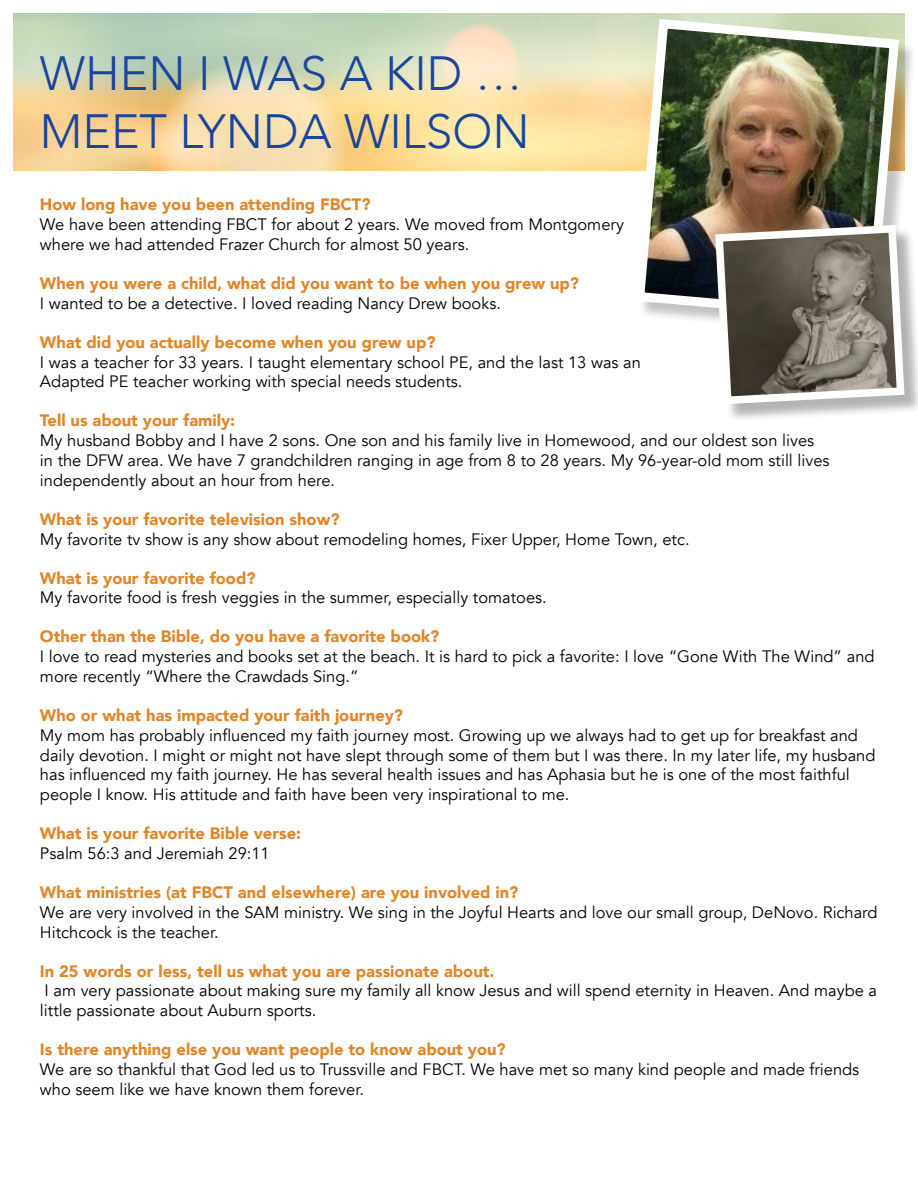
<style>
.page{position:relative;width:918px;height:1188px;background:#fff}
.page>*{position:absolute;margin:0;border:0;box-sizing:border-box;transform-origin:0 0}
.t1{font:300 48px/57.6px "Avenir";color:#19459d}
.t2{font:16.5px/19.8px "Avenir";color:#000}
.t3{font:900 16.5px "Avenir";color:#e18527}
</style>
<div class="page">
<svg style="left:14px;top:14px;width:616px;height:156px;background:#e5daac"></svg>
<div style="left:638px;top:21px;width:279px;height:319px;background:#000;opacity:.24"></div>
<img style="left:630px;top:14px;width:274px;height:313px">
<div style="left:718px;top:227px;width:200px;height:195px;background:#000;opacity:.3"></div>
<svg style="left:711px;top:221px;width:197px;height:187px"></svg>
<h1 class="t1" style="left:40px;top:45px;width:491px">WHEN I WAS A KID …<br>MEET LYNDA WILSON</h1>
<p class="t3" style="left:40px;top:191px;width:332px">How long have you been attending FBCT?</p>
<p class="t2" style="left:40px;top:215px;width:586px">We have been attending FBCT for about 2 years. We moved from Montgomery where we had attended Frazer Church for almost 50 years.</p>
<p class="t3" style="left:40px;top:269px;width:541px">When you were a child, what did you want to be when you grew up?</p>
<p class="t2" style="left:40px;top:294px;width:463px">I wanted to be a detective. I loved reading Nancy Drew books.</p>
<p class="t3" style="left:40px;top:328px;width:397px">What did you actually become when you grew up?</p>
<p class="t2" style="left:40px;top:352px;width:602px">I was a teacher for 33 years. I taught elementary school PE, and the last 13 was an<br>Adapted PE teacher working with special needs students.</p>
<p class="t3" style="left:40px;top:407px;width:197px">Tell us about your family:</p>
<p class="t2" style="left:40px;top:431px;width:791px">My husband Bobby and I have 2 sons. One son and his family live in Homewood, and our oldest son lives in the DFW area. We have 7 grandchildren ranging in age from 8 to 28 years. My 96-year-old mom still lives independently about an hour from here.</p>
<p class="t3" style="left:40px;top:505px;width:301px">What is your favorite television show?</p>
<p class="t2" style="left:40px;top:529px;width:651px">My favorite tv show is any show about remodeling homes, Fixer Upper, Home Town, etc.</p>
<p class="t3" style="left:40px;top:564px;width:217px">What is your favorite food?</p>
<p class="t2" style="left:40px;top:588px;width:508px">My favorite food is fresh veggies in the summer, especially tomatoes.</p>
<p class="t3" style="left:40px;top:623px;width:401px">Other than the Bible, do you have a favorite book?</p>
<p class="t2" style="left:40px;top:647px;width:836px">I love to read mysteries and books set at the beach. It is hard to pick a favorite: I love “Gone With The Wind” and more recently “Where the Crawdads Sing.”</p>
<p class="t3" style="left:40px;top:701px;width:365px">Who or what has impacted your faith journey?</p>
<p class="t2" style="left:40px;top:726px;width:837px">My mom has probably influenced my faith journey most. Growing up we always had to get up for breakfast and daily devotion. I might or might not have slept through some of them but I was there. In my later life, my husband has influenced my faith journey. He has several health issues and has Aphasia but he is one of the most faithful people I know. His attitude and faith have been very inspirational to me.</p>
<p class="t3" style="left:40px;top:819px;width:263px">What is your favorite Bible verse:</p>
<p class="t2" style="left:40px;top:844px;width:231px">Psalm 56:3 and Jeremiah 29:11</p>
<p class="t3" style="left:40px;top:878px;width:480px">What ministries (at FBCT and elsewhere) are you involved in?</p>
<p class="t2" style="left:40px;top:903px;width:839px">We are very involved in the SAM ministry. We sing in the Joyful Hearts and love our small group, DeNovo. Richard<br>Hitchcock is the teacher.</p>
<p class="t3" style="left:40px;top:957px;width:456px">In 25 words or less, tell us what you are passionate about.</p>
<p class="t2" style="left:40px;top:981px;width:839px">I am very passionate about making sure my family all know Jesus and will spend eternity in Heaven. And maybe a little passionate about Auburn sports.</p>
<p class="t3" style="left:40px;top:1035px;width:467px">Is there anything else you want people to know about you?</p>
<p class="t2" style="left:40px;top:1060px;width:821px">We are so thankful that God led us to Trussville and FBCT. We have met so many kind people and made friends who seem like we have known them forever.</p>
</div>
